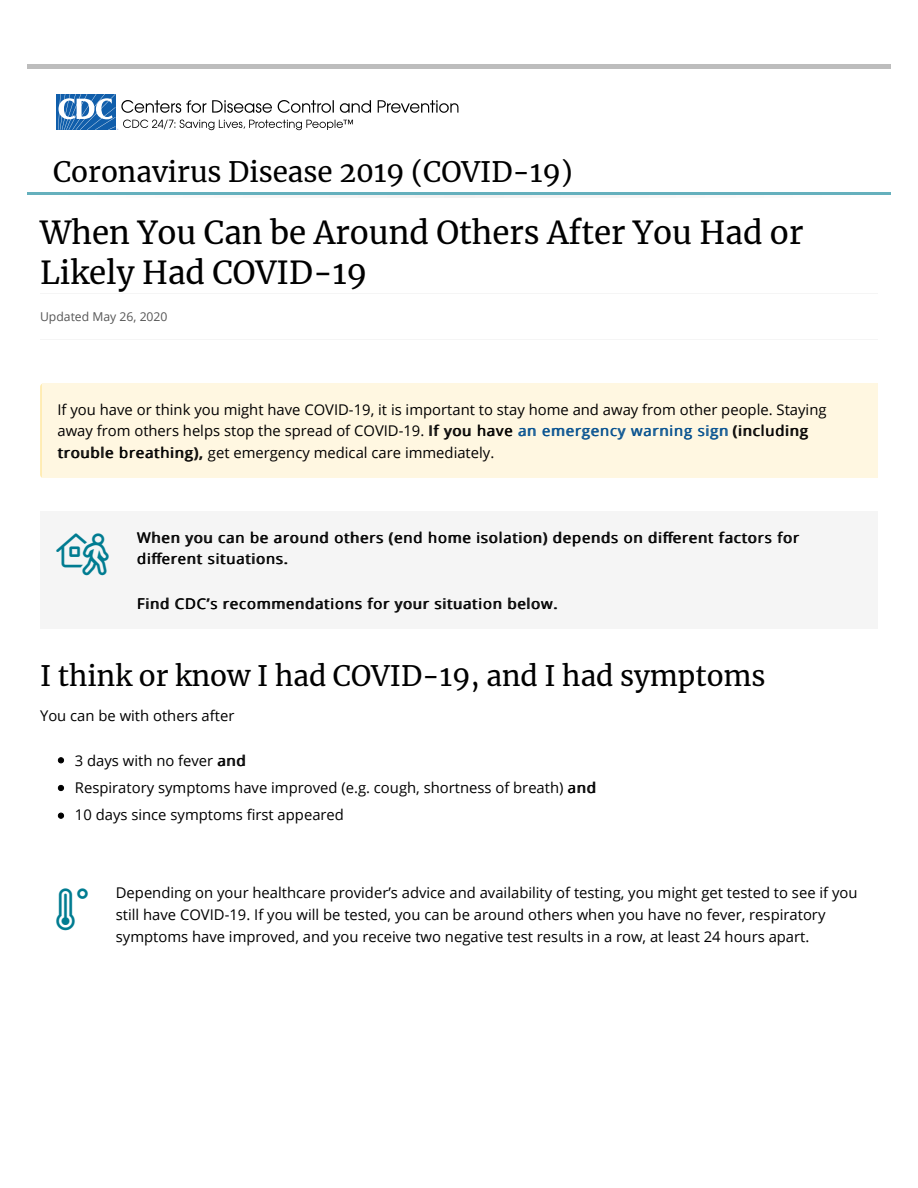
<style>
.page{position:relative;width:918px;height:1188px;background:#fff}
.page>*{position:absolute;margin:0;border:0;box-sizing:border-box;transform-origin:0 0}
.t1{font:41.85px "cdciconfont";color:#007c91}
.t2{font:31.35px/40px "Merriweather";color:#000}
.t3{font:27.9px "Merriweather";color:#000}
.t4{font:14.85px/21.8px "Open Sans";color:#000}
.t5{font:14.85px/21.8px "Open Sans";letter-spacing:.06em;color:#000}
.t6{font:12.15px "Open Sans";color:#555}
.s1{color:#075290}
</style>
<div class="page">
<div style="left:27px;top:64px;width:864px;height:5px;background:#bdbdbd"></div>
<hr style="left:27px;top:193px;width:864px;height:2px;background:#65b0bd">
<hr style="left:27px;top:195px;width:864px;height:4px;background:#fafafa">
<div style="left:56px;top:94px;width:59px;height:36px;background:#105eab"></div>
<svg style="left:58px;top:94px;width:400px;height:36px"></svg>
<hr style="left:40px;top:294px;width:838px;height:1px;background:#f5f5f5">
<hr style="left:40px;top:339px;width:838px;height:1px;background:#f5f5f5">
<svg style="left:58px;top:757px;width:6px;height:6px"></svg>
<svg style="left:58px;top:785px;width:6px;height:6px"></svg>
<svg style="left:58px;top:813px;width:6px;height:6px"></svg>
<div style="left:43px;top:383px;width:835px;height:95px;background:#fff7e1"></div>
<div style="left:40px;top:511px;width:838px;height:118px;background:#f5f5f5"></div>
<h3 class="t3" style="left:53px;top:153px;width:521px">Coronavirus Disease 2019 (COVID-19)</h3>
<h2 class="t2" style="left:40px;top:212px;width:765px">When You Can be Around Others After You Had or<br>Likely Had COVID-19</h2>
<p class="t6" style="left:40px;top:309px;width:129px">Updated May 26, 2020</p>
<p class="t4" style="left:57px;top:398px;width:771px">If you have or think you might have COVID-19, it is important to stay home and away from other people. Staying away from others helps stop the spread of COVID-19. If you have <span class="s1">an emergency warning sign</span> (including trouble breathing), get emergency medical care immediately.</p>
<h1 class="t1" style="left:57px;top:531px;width:54px">!</h1>
<p class="t5" style="left:137px;top:526px;width:664px">When you can be around others (end home isolation) depends on di"erent factors for di"erent situations.</p>
<p class="t5" style="left:138px;top:592px;width:422px">Find CDC’s recommendations for your situation below.</p>
<h3 class="t3" style="left:40px;top:656px;width:727px">I think or know I had COVID-19, and I had symptoms</h3>
<p class="t4" style="left:40px;top:705px;width:196px">You can be with others after</p>
<p class="t4" style="left:75px;top:746px;width:522px;line-height:27.5px">3 days with no fever and<br>Respiratory symptoms have improved (e.g. cough, shortness of breath) and<br>10 days since symptoms !rst appeared</p>
<h1 class="t1" style="left:57px;top:887px;width:33px">"</h1>
<p class="t4" style="left:116px;top:881px;width:743px">Depending on your healthcare provider’s advice and availability of testing, you might get tested to see if you still have COVID-19. If you will be tested, you can be around others when you have no fever, respiratory symptoms have improved, and you receive two negative test results in a row, at least 24 hours apart.</p>
</div>
